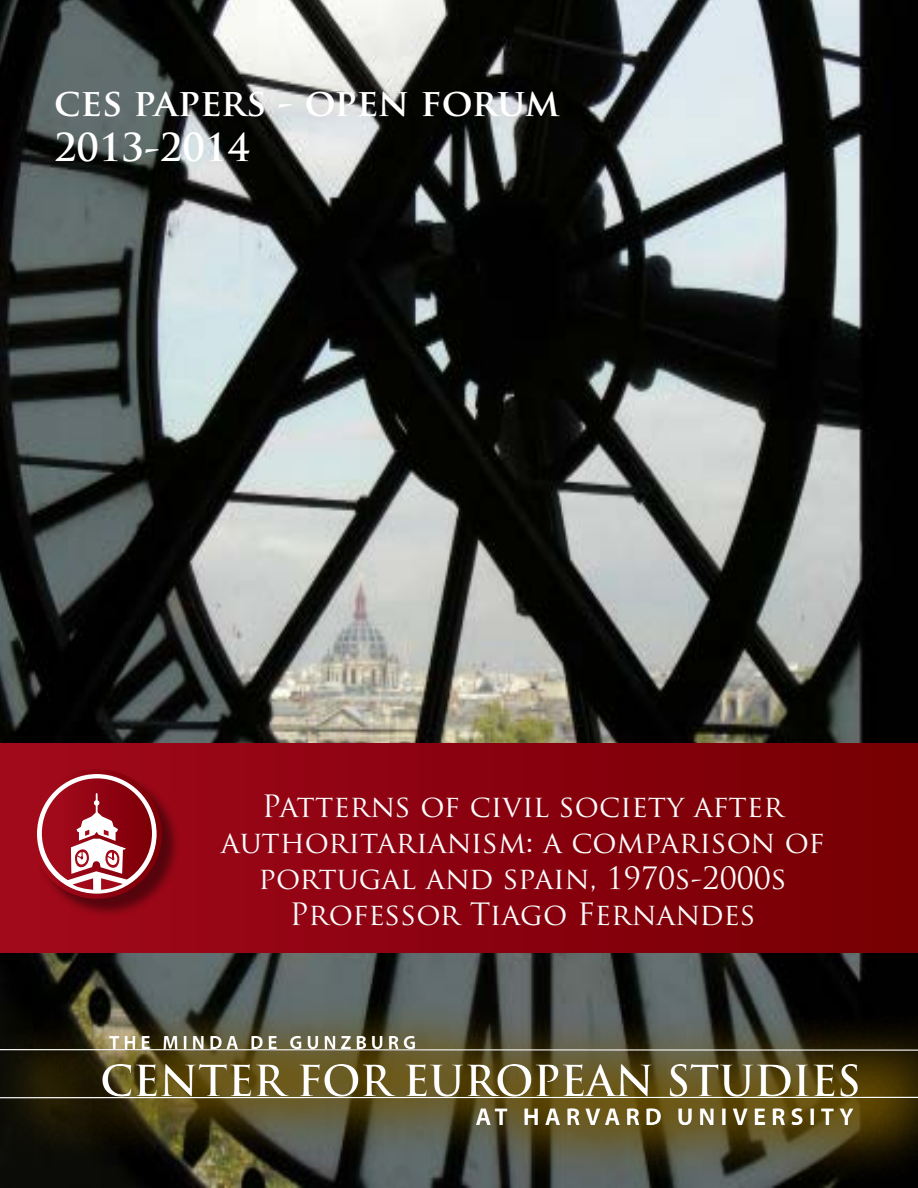
<style>
.page{position:relative;width:918px;height:1188px;background:#fff}
.page>*{position:absolute;margin:0;border:0;box-sizing:border-box;transform-origin:0 0}
.t1{font:700 41.7px "Trajan Pro";letter-spacing:-.01em;color:#fff}
.t2{font:700 37.5px/45px "Trajan Pro";color:#fff}
.t3{font:30px/36px "Trajan Pro";color:#fbfbfb;text-align:center}
.t4{font:700 24.6px "Myriad Pro";letter-spacing:.2em;color:#fff}
.t5{font:700 19.2px "Myriad Pro";letter-spacing:.2em;color:#fff}
</style>
<div class="page">
<img style="left:0;top:0;width:918px;height:994px">
<div style="left:0;top:743px;width:918px;height:210px;background:linear-gradient(to right,#a2081b,#760003)"></div>
<div style="left:0;top:994px;width:918px;height:194px;background:#705402;opacity:.89"></div>
<div style="left:0;top:1025px;width:918px;height:107px;background:#fff;opacity:.75"></div>
<div style="left:0;top:1029px;width:918px;height:107px;background:#000;opacity:.75"></div>
<div style="left:35px;top:772px;width:145px;height:145px;background:#000;opacity:.45"></div>
<svg style="left:32px;top:769px;width:130px;height:130px;background:#900713"></svg>
<svg style="left:37px;top:774px;width:120px;height:120px"></svg>
<svg style="left:42px;top:778px;width:110px;height:110px;background:#920815"></svg>
<svg style="left:62px;top:793px;width:69px;height:100px"></svg>
<p class="t2" style="left:54px;top:80px;width:507px">ces papers - open forum<br>2013-2014</p>
<p class="t3" style="left:221px;top:788px;width:605px">Patterns of civil society after authoritarianism: a comparison of portugal and spain, 1970s-2000s<br>Professor Tiago Fernandes</p>
<p class="t5" style="left:109px;top:1030px;width:309px">THE MINDA DE GUNZBURG</p>
<h1 class="t1" style="left:100px;top:1055px;width:762px">CENTER FOR EUROPEAN STUDIES</h1>
<p class="t4" style="left:476px;top:1100px;width:380px">AT HARVARD UNIVERSITY</p>
</div>
